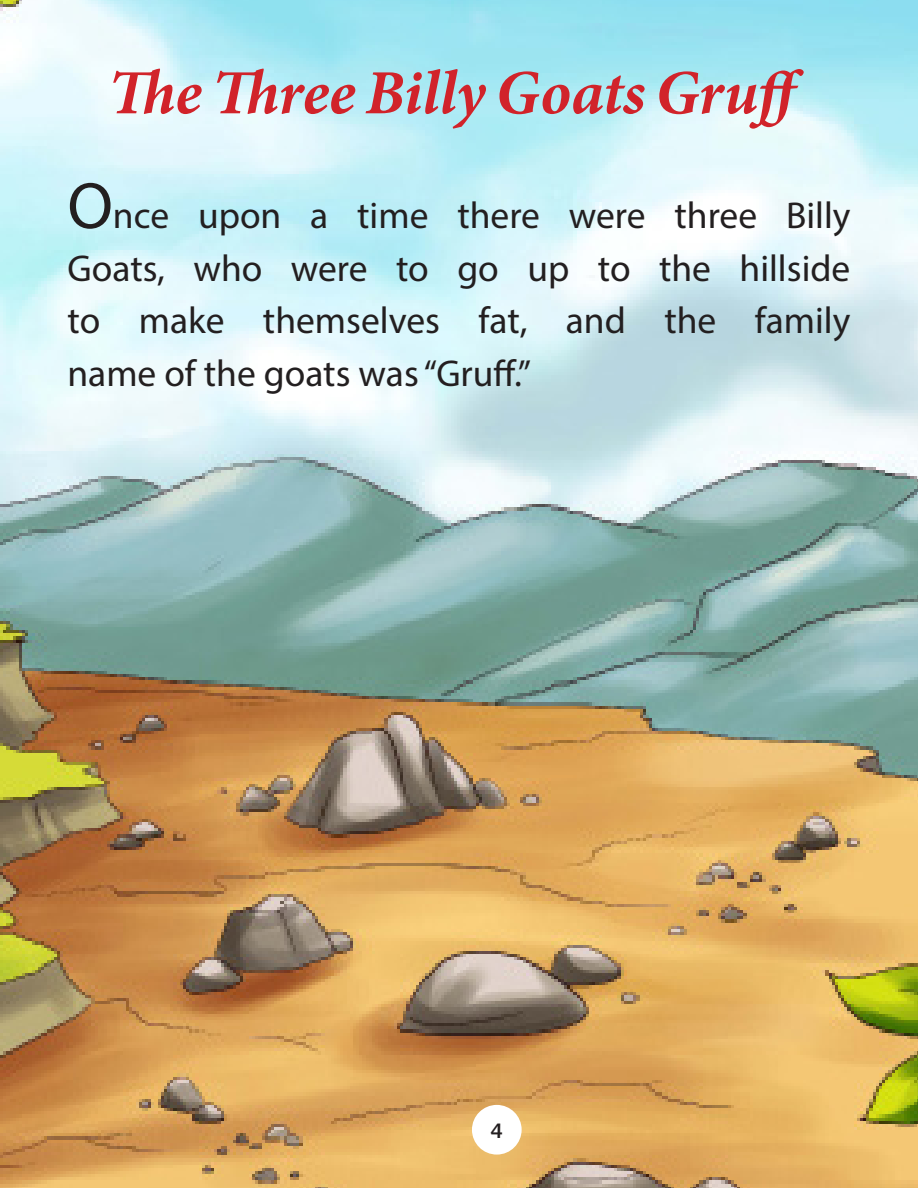
<style>
.page{position:relative;width:918px;height:1188px;background:#fff}
.page>*{position:absolute;margin:0;border:0;box-sizing:border-box;transform-origin:0 0}
.t1{font:italic 700 63px "Minion Pro";color:#d1232a}
.t2{font:37.5px/52.5px "Myriad Pro";color:#231f20;text-align:justify}
.t3{font:21px "Humanist 531 BT Bold A";color:#231f20}
.s1{font-size:66px}
</style>
<div class="page">
<img style="left:0;top:0;width:918px;height:1188px">
<div style="left:472px;top:1105px;width:50px;height:50px;background:#fff;border-radius:50%"></div>
<p class="t1" style="left:108px;top:48px;width:706px">The Three Billy Goats Gruff</p>
<p class="t2" style="left:68px;top:189px;width:785px"><span class="s1">O</span>nce upon a time there were three Billy Goats, who were to go up to the hillside to make themselves fat, and the family name of the goats was “Gruff.”</p>
<p class="t3" style="left:491px;top:1117px;width:14px">4</p>
</div>
